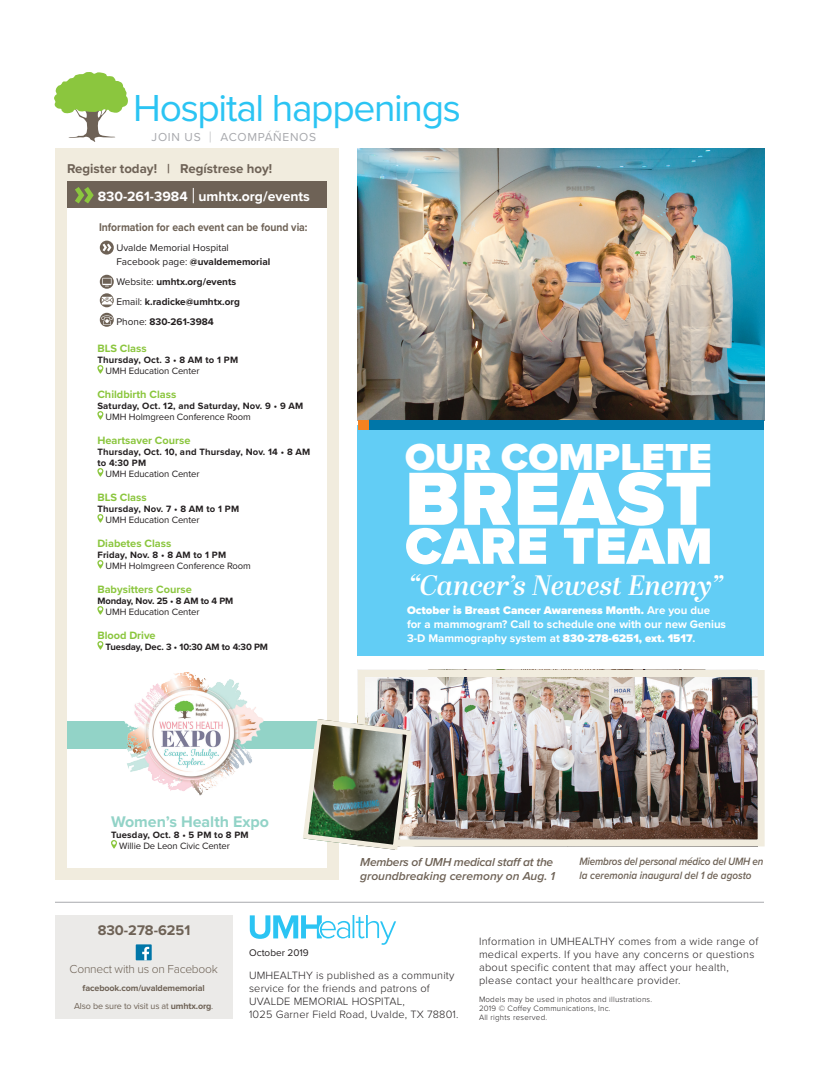
<style>
.page{position:relative;width:819px;height:1080px;background:#fff}
.page>*{position:absolute;margin:0;border:0;box-sizing:border-box;transform-origin:0 0}
._1_BODY{font:900 78px "Proxima Nova";letter-spacing:.01em;color:#fff}
._1_BODY-2{font:900 53px "Proxima Nova";letter-spacing:.01em;color:#fff}
._1_Head__size_can_va{font:39px "Proxima Nova";letter-spacing:-.035em;color:#2bc4f3}
._1_BODY-3{font:900 39px "Proxima Nova";letter-spacing:.01em;color:#fff}
._1_BODY-4{font:italic 600 28px "Abril Display";letter-spacing:.005em;color:#fff}
._3_Cal_head{font:700 16px "Proxima Nova";color:#92d3c7}
._3_Did_you_know_head{font:700 14.5px "Proxima Nova";color:#6e6256}
._3_Did_you_know_head-2{font:700 14px "Proxima Nova";color:#fff}
._3_Did_you_know_head-3{font:700 13.3px "Proxima Nova";color:#6e6256}
._3_Did_you_know_head-4{font:italic 600 12px/14px "Proxima Nova";letter-spacing:-.005em;color:#6e6256}
.t1{font:300 12px "Proxima Nova";letter-spacing:-.02em;color:#6e6256}
._3_Calltoaction{font:12px "Proxima Nova";letter-spacing:.06em;color:#a8a9ad}
._2_body_no_indent{font:700 11.6px "Proxima Nova";color:#6e6256;scale:.9 1}
._1_BODY-5{font:700 11.5px/14px "Proxima Nova";color:#fff}
._3_Masthead_-_body{font:300 11px/13px "Proxima Nova";letter-spacing:.025em;color:#231f20}
._3_Cal_head-2{font:700 11px "Proxima Nova";color:#8bc63e}
._3_SP_Calltoaction{font:italic 600 11px/14px "Proxima Nova";letter-spacing:-.02em;color:#6e6256;scale:.9 1}
._2_body_bullets{font:700 10px "Proxima Nova";color:#231f20}
._2_body_bullets-2{font:10px/14px "Proxima Nova";color:#231f20}
._3_Calltoaction-2{font:10px "Proxima Nova";color:#231f20}
._3_Cal_date___time{font:700 9.5px/11px "Proxima Nova";letter-spacing:.02em;color:#231f20}
._3_Cal_location_seco{font:9.5px "Proxima Nova";letter-spacing:-.01em;color:#231f20}
._3_Cal_location_seco-2{font:700 9.5px "Proxima Nova";letter-spacing:-.01em;color:#231f20}
._2_body_no_indent-2{font:9px "Proxima Nova";letter-spacing:-.015em;color:#6e6256}
._2_body_no_indent-3{font:700 9px "Proxima Nova";letter-spacing:-.015em;color:#6e6256}
._3_Masthead_-_body-2{font:300 8px "Proxima Nova";letter-spacing:.025em;color:#231f20}
.s1{font-weight:700}
.s2{font-weight:400}
.s3{font-weight:900}
</style>
<div class="page">
<div style="left:67px;top:721px;width:260px;height:28px;background:#92d3c7"></div>
<div style="left:358px;top:425px;width:406px;height:231px;background:#62cdf5"></div>
<img style="left:358px;top:148px;width:406px;height:272px">
<div style="left:55px;top:150px;width:284px;height:46px;background:#f1ecde"></div>
<div style="left:55px;top:915px;width:178px;height:104px;background:#ebeae8"></div>
<div style="left:136px;top:944px;width:16px;height:16px;background:#0076a8"></div>
<svg style="left:142px;top:947px;width:7px;height:13px"></svg>
<svg style="left:250px;top:915px;width:146px;height:30px"></svg>
<hr style="left:55px;top:902px;width:709px;height:1px;background:#a8a9ad">
<svg style="left:54px;top:72px;width:74px;height:70px"></svg>
<div style="left:55px;top:148px;width:284px;height:732px;border:12px solid #f1ecde"></div>
<svg style="left:100px;top:241px;width:14px;height:14px"></svg>
<svg style="left:103px;top:244px;width:8px;height:7px"></svg>
<svg style="left:100px;top:275px;width:14px;height:14px"></svg>
<svg style="left:102px;top:278px;width:10px;height:8px"></svg>
<svg style="left:100px;top:293px;width:14px;height:14px"></svg>
<svg style="left:102px;top:297px;width:11px;height:8px"></svg>
<div style="left:100px;top:313px;width:14px;height:14px;background:#6e6256;border-radius:50%"></div>
<svg style="left:101px;top:315px;width:12px;height:10px"></svg>
<svg style="left:97px;top:365px;width:6px;height:9px"></svg>
<svg style="left:97px;top:411px;width:6px;height:9px"></svg>
<svg style="left:97px;top:468px;width:6px;height:9px"></svg>
<svg style="left:97px;top:514px;width:6px;height:9px"></svg>
<svg style="left:97px;top:560px;width:6px;height:9px"></svg>
<svg style="left:97px;top:606px;width:6px;height:9px"></svg>
<svg style="left:97px;top:641px;width:6px;height:9px"></svg>
<div style="left:67px;top:182px;width:260px;height:26px;background:#6e6256"></div>
<svg style="left:75px;top:187px;width:19px;height:16px"></svg>
<svg style="left:193px;top:188px;width:1px;height:15px"></svg>
<div style="left:358px;top:420px;width:406px;height:10px;background:#0076a8"></div>
<div style="left:358px;top:420px;width:10px;height:10px;background:#f58220"></div>
<img style="left:124px;top:672px;width:140px;height:124px">
<svg style="left:111px;top:840px;width:6px;height:9px"></svg>
<img style="left:366px;top:678px;width:391px;height:160px">
<div style="left:358px;top:670px;width:407px;height:176px;border:7px solid #f1ecde"></div>
<img style="left:303px;top:716px;width:112px;height:137px">
<p class="_1_Head__size_can_va" style="left:133px;top:79px;width:329px">Hospital happenings</p>
<p class="_3_Calltoaction" style="left:152px;top:129px;width:51px">JOIN US</p>
<p class="_3_Calltoaction" style="left:221px;top:129px;width:97px">ACOMPÁÑENOS</p>
<p class="_3_Did_you_know_head-3" style="left:67px;top:158px;width:207px">Register today! | Regístrese hoy!</p>
<p class="_3_Did_you_know_head-2" style="left:98px;top:186px;width:214px">830-261-3984 umhtx.org/events</p>
<p class="_2_body_no_indent" style="left:99px;top:219px;width:233px">Information for each event can be found via:</p>
<p class="_2_body_bullets-2" style="left:116px;top:240px;width:156px">Uvalde Memorial Hospital<br>Facebook page: <span class="s1">@uvaldememorial</span></p>
<p class="_2_body_bullets" style="left:116px;top:274px;width:121px"><span class="s2">Website:</span> umhtx.org/events</p>
<p class="_2_body_bullets" style="left:116px;top:294px;width:125px"><span class="s2">Email:</span> k.radicke@umhtx.org</p>
<p class="_2_body_bullets" style="left:116px;top:314px;width:99px"><span class="s2">Phone:</span> 830-261-3984</p>
<p class="_3_Cal_head-2" style="left:97px;top:340px;width:51px">BLS Class</p>
<p class="_3_Cal_date___time" style="left:97px;top:354px;width:142px">Thursday, Oct. 3 • 8 AM to 1 PM</p>
<p class="_3_Cal_location_seco" style="left:106px;top:363px;width:95px">UMH Education Center</p>
<p class="_3_Cal_head-2" style="left:97px;top:386px;width:80px">Childbirth Class</p>
<p class="_3_Cal_date___time" style="left:97px;top:400px;width:208px">Saturday, Oct. 12, and Saturday, Nov. 9 • 9 AM</p>
<p class="_3_Cal_location_seco" style="left:106px;top:409px;width:147px">UMH Holmgreen Conference Room</p>
<p class="_3_Cal_head-2" style="left:97px;top:432px;width:95px">Heartsaver Course</p>
<p class="_3_Cal_date___time" style="left:97px;top:446px;width:214px">Thursday, Oct. 10, and Thursday, Nov. 14 • 8 AM to 4:30 PM</p>
<p class="_3_Cal_location_seco" style="left:106px;top:466px;width:95px">UMH Education Center</p>
<p class="_3_Cal_head-2" style="left:97px;top:489px;width:51px">BLS Class</p>
<p class="_3_Cal_date___time" style="left:97px;top:503px;width:143px">Thursday, Nov. 7 • 8 AM to 1 PM</p>
<p class="_3_Cal_location_seco" style="left:106px;top:512px;width:95px">UMH Education Center</p>
<p class="_3_Cal_head-2" style="left:97px;top:535px;width:75px">Diabetes Class</p>
<p class="_3_Cal_date___time" style="left:97px;top:549px;width:130px">Friday, Nov. 8 • 8 AM to 1 PM</p>
<p class="_3_Cal_location_seco" style="left:106px;top:558px;width:147px">UMH Holmgreen Conference Room</p>
<p class="_3_Cal_head-2" style="left:97px;top:581px;width:96px">Babysitters Course</p>
<p class="_3_Cal_location_seco-2" style="left:97px;top:593px;width:138px">Monday, Nov. 25 • 8 AM to 4 PM</p>
<p class="_3_Cal_location_seco" style="left:106px;top:604px;width:95px">UMH Education Center</p>
<p class="_3_Cal_head-2" style="left:97px;top:627px;width:60px">Blood Drive</p>
<p class="_3_Cal_location_seco-2" style="left:106px;top:639px;width:164px">Tuesday, Dec. 3 • 10:30 AM to 4:30 PM</p>
<p class="_1_BODY-3" style="left:405px;top:428px;width:308px">OUR COMPLETE</p>
<p class="_1_BODY" style="left:405px;top:441px;width:308px">BREAST</p>
<p class="_1_BODY-2" style="left:405px;top:507px;width:309px">CARE TEAM</p>
<p class="_1_BODY-4" style="left:409px;top:565px;width:316px">“Cancer’s Newest Enemy”</p>
<p class="_1_BODY-5" style="left:407px;top:603px;width:321px"><span class="s3">October is Breast Cancer Awareness Month.</span> Are you due for a mammogram? Call to schedule one with our new Genius<br>3-D Mammography system at <span class="s3">830-278-6251, ext. 1517</span>.</p>
<p class="_3_Cal_head" style="left:111px;top:809px;width:160px">Women’s Health Expo</p>
<p class="_3_Cal_date___time" style="left:111px;top:829px;width:139px">Tuesday, Oct. 8 • 5 PM to 8 PM</p>
<p class="_3_Cal_location_seco" style="left:119px;top:838px;width:112px">Willie De Leon Civic Center</p>
<p class="_3_Did_you_know_head" style="left:98px;top:919px;width:94px">830-278-6251</p>
<p class="_3_Did_you_know_head-4" style="left:360px;top:855px;width:196px">Members of UMH medical staff at the groundbreaking ceremony on Aug. 1</p>
<p class="_3_SP_Calltoaction" style="left:580px;top:854px;width:206px">Miembros del personal médico del UMH en la ceremonia inaugural del 1 de agosto</p>
<p class="t1" style="left:70px;top:960px;width:150px">Connect with us on Facebook</p>
<p class="_2_body_no_indent-3" style="left:83px;top:981px;width:124px">facebook.com/uvaldememorial</p>
<p class="_2_body_no_indent-2" style="left:74px;top:999px;width:141px">Also be sure to visit us at <span class="s1">umhtx.org</span>.</p>
<p class="_3_Calltoaction-2" style="left:249px;top:945px;width:61px">October 2019</p>
<p class="_3_Masthead_-_body" style="left:479px;top:934px;width:281px">Information in UMHEALTHY comes from a wide range of medical experts. If you have any concerns or questions about specific content that may affect your health, please contact your healthcare provider.</p>
<p class="_3_Masthead_-_body-2" style="left:479px;top:993px;width:175px">Models may be used in photos and illustrations.</p>
<p class="_3_Masthead_-_body-2" style="left:479px;top:1002px;width:133px">2019 © Coffey Communications, Inc.</p>
<p class="_3_Masthead_-_body-2" style="left:479px;top:1011px;width:70px">All rights reserved.</p>
<p class="_3_Masthead_-_body" style="left:249px;top:968px;width:211px">UMHEALTHY is published as a community service for the friends and patrons of UVALDE MEMORIAL HOSPITAL,<br>1025 Garner Field Road, Uvalde, TX 78801.</p>
</div>
